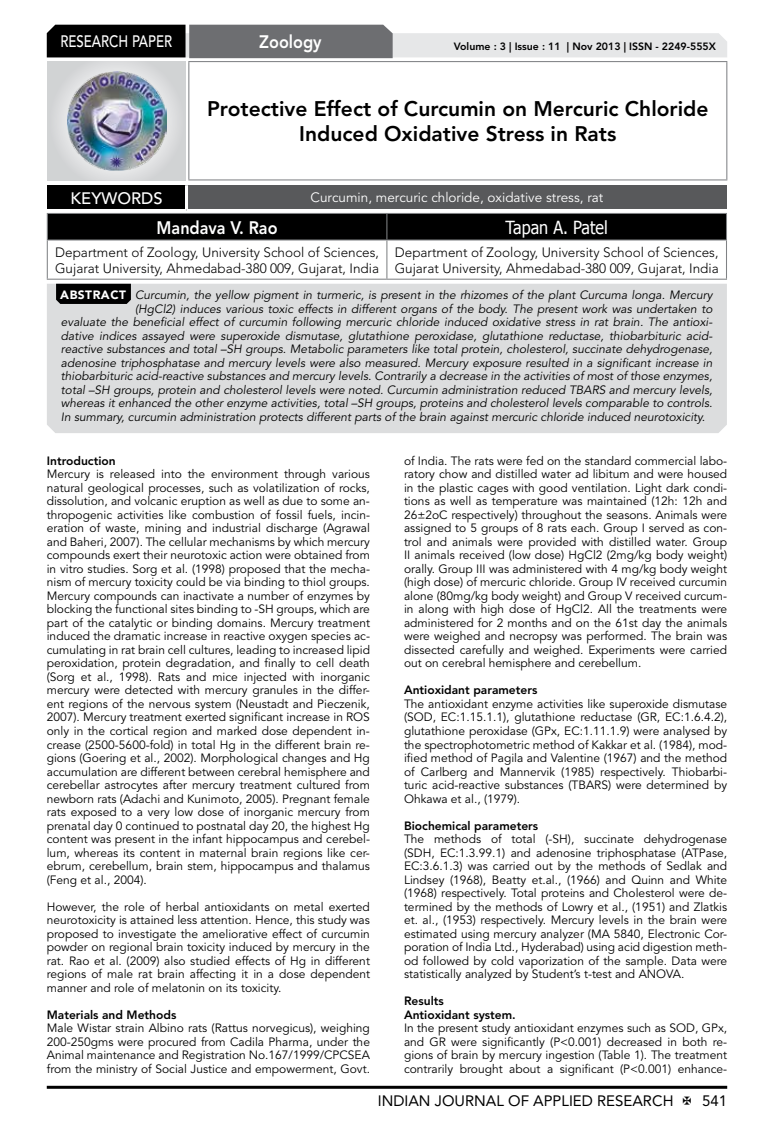
<style>
.page{position:relative;width:774px;height:1136px;background:#fff}
.page>*{position:absolute;margin:0;border:0;box-sizing:border-box;transform-origin:0 0}
.t1{font:800 21px/25.2px "Avenir LT Std";color:#000;text-align:center}
.t2{font:800 18px "Avenir LT Std";color:#fff;scale:.9 1}
.t3{font:18px "Tahoma";color:#fff;scale:.9 1}
.t4{font:500 16.5px "Avenir LT Std";color:#fff;scale:.8 1}
.t5{font:500 16.5px "Avenir LT Std";color:#fff}
.t6{font:15px "Avenir LT Std";color:#000}
.t7{font:300 13.5px/16.2px "Avenir LT Std";color:#000}
.t8{font:13.5px "Avenir LT Std";color:#fff}
.t9{font:12px/13.5px "Avenir LT Std";color:#000;text-align:justify}
.t10{font:italic 12px "Avenir LT Std";color:#000}
.t11{font:800 12px/13.5px "Avenir LT Std";color:#000}
.t12{font:800 10.5px "Avenir LT Std";color:#000}
.s1{font-weight:900;font-style:normal;color:#fff}
</style>
<div class="page">
<hr style="left:47px;top:1085px;width:680px;height:3px;background:#000">
<div style="left:48px;top:62px;width:137px;height:118px;background:linear-gradient(to right,#d9dadb,#d9dadb)"></div>
<img style="left:68px;top:71px;width:99px;height:100px">
<svg style="left:47px;top:25px;width:680px;height:33px;background:#979899"></svg>
<hr style="left:188px;top:61px;width:539px;height:1px;background:#808285">
<hr style="left:188px;top:62px;width:1px;height:117px;background:#808285">
<hr style="left:726px;top:62px;width:1px;height:117px;background:#808285">
<hr style="left:188px;top:179px;width:539px;height:1px;background:#808285">
<div style="left:47px;top:213px;width:680px;height:26px;background:#000"></div>
<hr style="left:47px;top:239px;width:340px;height:1px;background:#808285">
<hr style="left:47px;top:240px;width:1px;height:38px;background:#808285">
<hr style="left:387px;top:239px;width:340px;height:1px;background:#808285">
<hr style="left:386px;top:240px;width:1px;height:38px;background:#808285">
<hr style="left:726px;top:240px;width:1px;height:38px;background:#808285">
<hr style="left:47px;top:278px;width:340px;height:2px;background:#808285">
<hr style="left:387px;top:278px;width:340px;height:2px;background:#808285">
<div style="left:47px;top:185px;width:139px;height:25px;background:#000"></div>
<div style="left:186px;top:185px;width:541px;height:25px;background:#58595b"></div>
<hr style="left:185px;top:185px;width:3px;height:24px;background:#fff">
<hr style="left:47px;top:209px;width:139px;height:3px;background:#fff">
<hr style="left:186px;top:209px;width:541px;height:3px;background:#fff">
<div style="left:47px;top:284px;width:680px;height:149px;background:#dcddde"></div>
<svg style="left:56px;top:284px;width:75px;height:20px"></svg>
<h3 class="t4" style="left:60px;top:32px;width:139px">RESEARCH PAPER</h3>
<h2 class="t2" style="left:259px;top:31px;width:71px">Zoology</h2>
<p class="t12" style="left:454px;top:41px;width:264px">Volume : 3 | Issue : 11 | Nov 2013 | ISSN - 2249-555X</p>
<h1 class="t1" style="left:207px;top:96px;width:503px">Protective Effect of Curcumin on Mercuric Chloride<br>Induced Oxidative Stress in Rats</h1>
<h3 class="t5" style="left:71px;top:189px;width:94px">KEYWORDS</h3>
<p class="t8" style="left:311px;top:189px;width:294px">Curcumin, mercuric chloride, oxidative stress, rat</p>
<h2 class="t2" style="left:157px;top:216px;width:136px">Mandava V. Rao</h2>
<h2 class="t3" style="left:506px;top:215px;width:115px">Tapan A. Patel</h2>
<p class="t7" style="left:55px;top:244px;width:325px">Department of Zoology, University School of Sciences,<br>Gujarat University, Ahmedabad-380 009, Gujarat, India</p>
<p class="t7" style="left:395px;top:244px;width:325px">Department of Zoology, University School of Sciences,<br>Gujarat University, Ahmedabad-380 009, Gujarat, India</p>
<p class="t10" style="left:60px;top:288px;width:654px"><span class="s1">ABSTRACT</span> Curcumin, the yellow pigment in turmeric, is present in the rhizomes of the plant Curcuma longa. Mercury</p>
<p class="t10" style="left:135px;top:301px;width:579px">(HgCl2) induces various toxic effects in different organs of the body. The present work was undertaken to</p>
<p class="t10" style="left:61px;top:315px;width:653px">evaluate the beneficial effect of curcumin following mercuric chloride induced oxidative stress in rat brain. The antioxi-</p>
<p class="t10" style="left:61px;top:328px;width:653px">dative indices assayed were superoxide dismutase, glutathione peroxidase, glutathione reductase, thiobarbituric acid-</p>
<p class="t10" style="left:61px;top:342px;width:653px">reactive substances and total –SH groups. Metabolic parameters like total protein, cholesterol, succinate dehydrogenase,</p>
<p class="t10" style="left:61px;top:355px;width:653px">adenosine triphosphatase and mercury levels were also measured. Mercury exposure resulted in a significant increase in</p>
<p class="t10" style="left:61px;top:369px;width:653px">thiobarbituric acid-reactive substances and mercury levels. Contrarily a decrease in the activities of most of those enzymes,</p>
<p class="t10" style="left:61px;top:382px;width:653px">total –SH groups, protein and cholesterol levels were noted. Curcumin administration reduced TBARS and mercury levels,</p>
<p class="t10" style="left:61px;top:396px;width:653px">whereas it enhanced the other enzyme activities, total –SH groups, proteins and cholesterol levels comparable to controls.</p>
<p class="t10" style="left:61px;top:409px;width:646px">In summary, curcumin administration protects different parts of the brain against mercuric chloride induced neurotoxicity.</p>
<p class="t11" style="left:47px;top:454px;width:70px">Introduction</p>
<p class="t9" style="left:47px;top:467px;width:325px">Mercury is released into the environment through various natural geological processes, such as volatilization of rocks, dissolution, and volcanic eruption as well as due to some an&shy;thropogenic activities like combustion of fossil fuels, incin&shy;eration of waste, mining and industrial discharge (Agrawal and Baheri, 2007). The cellular mechanisms by which mercury compounds exert their neurotoxic action were obtained from in vitro studies. Sorg et al. (1998) proposed that the mecha&shy;nism of mercury toxicity could be via binding to thiol groups.<br>Mercury compounds can inactivate a number of enzymes by blocking the functional sites binding to -SH groups, which are part of the catalytic or binding domains. Mercury treatment induced the dramatic increase in reactive oxygen species ac&shy;cumulating in rat brain cell cultures, leading to increased lipid peroxidation, protein degradation, and finally to cell death (Sorg et al., 1998). Rats and mice injected with inorganic mercury were detected with mercury granules in the differ&shy;ent regions of the nervous system (Neustadt and Pieczenik, 2007). Mercury treatment exerted significant increase in ROS only in the cortical region and marked dose dependent in&shy;crease (2500-5600-fold) in total Hg in the different brain re&shy;gions (Goering et al., 2002). Morphological changes and Hg accumulation are different between cerebral hemisphere and cerebellar astrocytes after mercury treatment cultured from newborn rats (Adachi and Kunimoto, 2005). Pregnant female rats exposed to a very low dose of inorganic mercury from prenatal day 0 continued to postnatal day 20, the highest Hg content was present in the infant hippocampus and cerebel&shy;lum, whereas its content in maternal brain regions like cer&shy;ebrum, cerebellum, brain stem, hippocampus and thalamus (Feng et al., 2004).</p>
<p class="t9" style="left:47px;top:899px;width:325px">However, the role of herbal antioxidants on metal exerted neurotoxicity is attained less attention. Hence, this study was proposed to investigate the ameliorative effect of curcumin powder on regional brain toxicity induced by mercury in the rat. Rao et al. (2009) also studied effects of Hg in different regions of male rat brain affecting it in a dose dependent manner and role of melatonin on its toxicity.</p>
<p class="t11" style="left:47px;top:1007px;width:131px">Materials and Methods</p>
<p class="t9" style="left:47px;top:1021px;width:325px">Male Wistar strain Albino rats (Rattus norvegicus), weighing 200-250gms were procured from Cadila Pharma, under the Animal maintenance and Registration No.167/1999/CPCSEA from the ministry of Social Justice and empowerment, Govt.</p>
<p class="t9" style="left:404px;top:454px;width:325px">of India. The rats were fed on the standard commercial labo&shy;ratory chow and distilled water ad libitum and were housed in the plastic cages with good ventilation. Light dark condi&shy;tions as well as temperature was maintained (12h: 12h and 26±2oC respectively) throughout the seasons. Animals were assigned to 5 groups of 8 rats each. Group I served as con&shy;trol and animals were provided with distilled water. Group II animals received (low dose) HgCl2 (2mg/kg body weight) orally. Group III was administered with 4 mg/kg body weight (high dose) of mercuric chloride. Group IV received curcumin alone (80mg/kg body weight) and Group V received curcum&shy;in along with high dose of HgCl2. All the treatments were administered for 2 months and on the 61st day the animals were weighed and necropsy was performed. The brain was dissected carefully and weighed. Experiments were carried out on cerebral hemisphere and cerebellum.</p>
<p class="t11" style="left:404px;top:683px;width:135px">Antioxidant parameters</p>
<p class="t9" style="left:404px;top:697px;width:325px">The antioxidant enzyme activities like superoxide dismutase (SOD, EC:1.15.1.1), glutathione reductase (GR, EC:1.6.4.2), glutathione peroxidase (GPx, EC:1.11.1.9) were analysed by the spectrophotometric method of Kakkar et al. (1984), mod&shy;ified method of Pagila and Valentine (1967) and the method of Carlberg and Mannervik (1985) respectively. Thiobarbi&shy;turic acid-reactive substances (TBARS) were determined by Ohkawa et al., (1979).</p>
<p class="t11" style="left:404px;top:818px;width:136px">Biochemical parameters</p>
<p class="t9" style="left:404px;top:832px;width:325px">The methods of total (-SH), succinate dehydrogenase (SDH, EC:1.3.99.1) and adenosine triphosphatase (ATPase, EC:3.6.1.3) was carried out by the methods of Sedlak and Lindsey (1968), Beatty et.al., (1966) and Quinn and White (1968) respectively. Total proteins and Cholesterol were de&shy;termined by the methods of Lowry et al., (1951) and Zlatkis et. al., (1953) respectively. Mercury levels in the brain were estimated using mercury analyzer (MA 5840, Electronic Cor&shy;poration of India Ltd., Hyderabad) using acid digestion meth&shy;od followed by cold vaporization of the sample. Data were statistically analyzed by Student’s t-test and ANOVA.</p>
<p class="t11" style="left:404px;top:994px;width:113px">Results<br>Antioxidant system.</p>
<p class="t9" style="left:404px;top:1021px;width:325px">In the present study antioxidant enzymes such as SOD, GPx, and GR were significantly (P&lt;0.001) decreased in both re&shy;gions of brain by mercury ingestion (Table 1). The treatment contrarily brought about a significant (P&lt;0.001) enhance-</p>
<p class="t6" style="left:378px;top:1091px;width:297px">INDIAN JOURNAL OF APPLIED RESEARCH</p>
<p class="t6" style="left:702px;top:1091px;width:27px">541</p>
</div>
